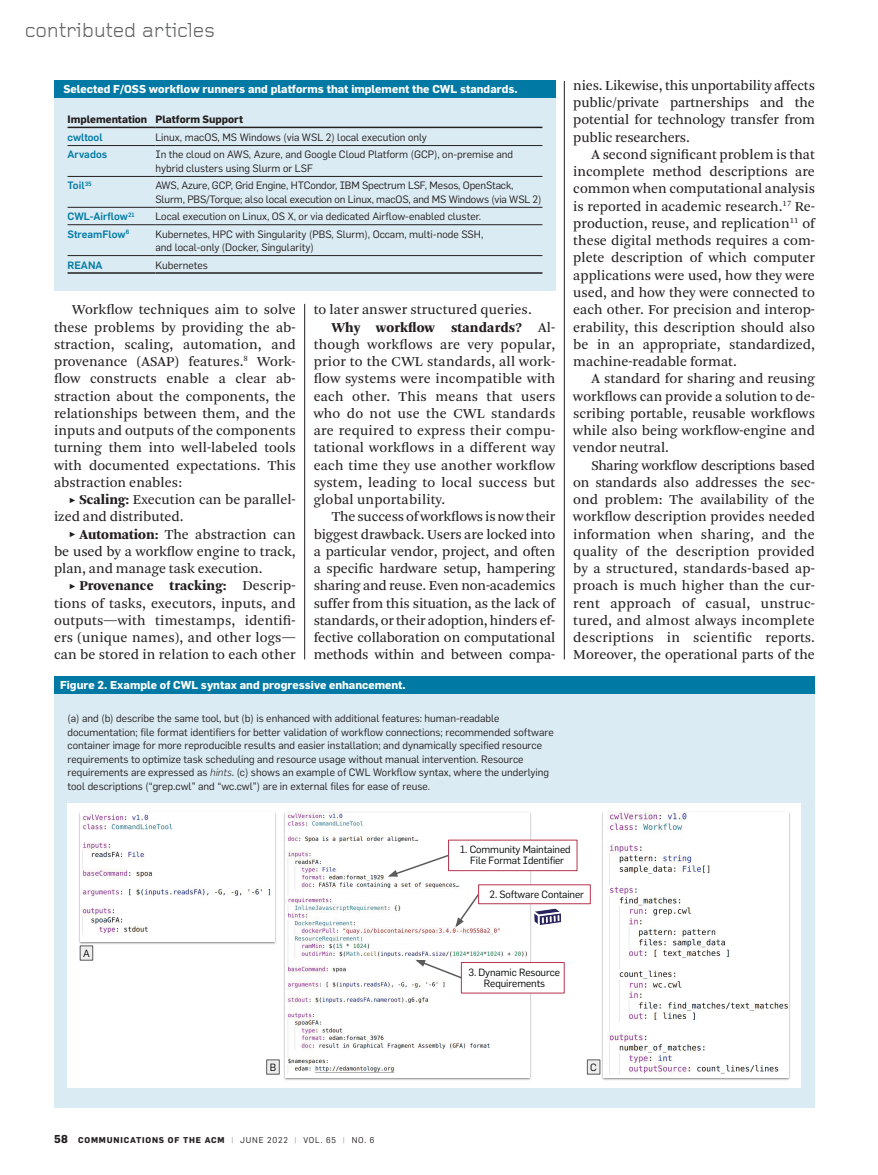
<style>
.page{position:relative;width:878px;height:1175px;background:#fff}
.page>*{position:absolute;margin:0;border:0;box-sizing:border-box;transform-origin:0 0}
.t1{font:21px "Foundry Gridnik";letter-spacing:-.015em;color:#636466}
.Text_justified{font:14.25px/17.2px "Arnhem Blond";color:#231f20;text-align:justify}
.Chart_Table_caption{font:700 11.25px "Flama";color:#fff}
.Chart_coordinate_val{font:10.5px/13.5px "Flama";color:#231f20}
.Chart_coordinate_val-2{font:500 10.5px "Flama";color:#007aa4}
.Chart_coordinate_val-3{font:700 10.5px "Flama";color:#231f20}
.t2{font:10.35px/10.9px "Flama";letter-spacing:-.01em;color:#030505;text-align:center}
.t3{font:700 8.25px "Flama";letter-spacing:.1em;color:#231f20}
.s1{font-family:"Klavika";font-weight:700;font-size:10.5px}
.s2{font-family:"Arnhem";font-weight:900}
.s3{font-weight:300;font-style:italic}
.s4{font-size:11.25px}
.s5{font-weight:400;color:#949698}
.s6{font-weight:400}
</style>
<div class="page">
<div style="left:54px;top:676px;width:760px;height:432px;background:#dbebf3"></div>
<div style="left:54px;top:676px;width:760px;height:17px;background:#007aa4"></div>
<div style="left:68px;top:803px;width:733px;height:284px;background:#fff"></div>
<img style="left:284px;top:812px;width:248px;height:268px">
<img style="left:286px;top:812px;width:243px;height:265px">
<img style="left:79px;top:813px;width:197px;height:131px">
<img style="left:80px;top:812px;width:194px;height:129px">
<img style="left:534px;top:904px;width:26px;height:21px">
<svg style="left:454px;top:892px;width:26px;height:37px"></svg>
<div style="left:461px;top:962px;width:103px;height:31px;background:#fff"></div>
<div style="left:461px;top:962px;width:103px;height:31px;border:1px solid #b7334e"></div>
<svg style="left:413px;top:958px;width:50px;height:21px"></svg>
<div style="left:448px;top:840px;width:129px;height:30px;background:#fff"></div>
<div style="left:448px;top:840px;width:129px;height:31px;border:1px solid #b7334e"></div>
<svg style="left:386px;top:853px;width:64px;height:24px"></svg>
<div style="left:478px;top:884px;width:112px;height:19px;background:#fff"></div>
<div style="left:478px;top:884px;width:112px;height:20px;border:1px solid #b7334e"></div>
<div style="left:80px;top:945px;width:13px;height:15px;background:#eeeeef"></div>
<div style="left:80px;top:945px;width:13px;height:15px;border:1px solid #5a5a5b"></div>
<div style="left:267px;top:1059px;width:12px;height:15px;background:#eeeeef"></div>
<div style="left:266px;top:1059px;width:13px;height:15px;border:1px solid #5a5a5b"></div>
<div style="left:587px;top:1059px;width:13px;height:15px;background:#eeeeef"></div>
<div style="left:587px;top:1059px;width:13px;height:15px;border:1px solid #5a5a5b"></div>
<img style="left:600px;top:812px;width:190px;height:268px">
<img style="left:603px;top:812px;width:185px;height:265px">
<hr style="left:564px;top:81px;width:1px;height:578px;background:#231f20">
<hr style="left:304px;top:304px;width:1px;height:355px;background:#231f20">
<div style="left:54px;top:81px;width:501px;height:209px;background:#dbebf3"></div>
<div style="left:54px;top:81px;width:501px;height:17px;background:#007aa4"></div>
<hr style="left:68px;top:127px;width:87px;height:1px;background:#231f20">
<hr style="left:155px;top:127px;width:387px;height:1px;background:#231f20">
<hr style="left:68px;top:145px;width:87px;height:1px;background:#231f20">
<hr style="left:155px;top:145px;width:387px;height:1px;background:#231f20">
<hr style="left:68px;top:176px;width:87px;height:1px;background:#231f20">
<hr style="left:155px;top:176px;width:387px;height:1px;background:#231f20">
<hr style="left:68px;top:207px;width:87px;height:1px;background:#231f20">
<hr style="left:155px;top:207px;width:387px;height:1px;background:#231f20">
<hr style="left:68px;top:224px;width:87px;height:1px;background:#231f20">
<hr style="left:155px;top:224px;width:387px;height:1px;background:#231f20">
<hr style="left:68px;top:255px;width:87px;height:1px;background:#231f20">
<hr style="left:155px;top:255px;width:387px;height:1px;background:#231f20">
<hr style="left:68px;top:272px;width:87px;height:2px;background:#231f20">
<hr style="left:155px;top:272px;width:387px;height:2px;background:#231f20">
<h1 class="t1" style="left:25px;top:19px;width:192px">contributed articles</h1>
<p class="Chart_Table_caption" style="left:63px;top:82px;width:456px">Selected F/OSS workflow runners and platforms that implement the CWL standards.</p>
<p class="Chart_coordinate_val-3" style="left:68px;top:113px;width:81px">Implementation</p>
<p class="Chart_coordinate_val-3" style="left:155px;top:113px;width:89px">Platform Support</p>
<p class="Chart_coordinate_val-2" style="left:68px;top:131px;width:37px">cwltool</p>
<p class="Chart_coordinate_val" style="left:155px;top:130px;width:273px">Linux, macOS, MS Windows (via WSL 2) local execution only</p>
<p class="Chart_coordinate_val-2" style="left:68px;top:148px;width:41px">Arvados</p>
<p class="Chart_coordinate_val" style="left:155px;top:148px;width:359px">In the cloud on AWS, Azure, and Google Cloud Platform (GCP), on-premise and hybrid clusters using Slurm or LSF</p>
<p class="Chart_coordinate_val-2" style="left:68px;top:179px;width:26px">Toil<sup>35</sup></p>
<p class="Chart_coordinate_val" style="left:155px;top:179px;width:387px">AWS, Azure, GCP, Grid Engine, HTCondor, IBM Spectrum LSF, Mesos, OpenStack,<br>Slurm, PBS/Torque; also local execution on Linux, macOS, and MS Windows (via WSL 2)</p>
<p class="Chart_coordinate_val-2" style="left:68px;top:210px;width:69px">CWL-Airflow<sup>21</sup></p>
<p class="Chart_coordinate_val" style="left:155px;top:209px;width:327px">Local execution on Linux, OS X, or via dedicated Airflow-enabled cluster.</p>
<p class="Chart_coordinate_val-2" style="left:68px;top:228px;width:63px">StreamFlow<sup>6</sup></p>
<p class="Chart_coordinate_val" style="left:155px;top:227px;width:329px">Kubernetes, HPC with Singularity (PBS, Slurm), Occam, multi-node SSH, and local-only (Docker, Singularity)</p>
<p class="Chart_coordinate_val-2" style="left:68px;top:258px;width:36px">REANA</p>
<p class="Chart_coordinate_val" style="left:155px;top:258px;width:54px">Kubernetes</p>
<p class="Text_justified" style="left:54px;top:301px;width:243px;text-indent:18px">Workflow techniques aim to solve these problems by providing the ab&shy;straction, scaling, automation, and provenance (ASAP) features.<sup>8</sup> Work&shy;flow constructs enable a clear ab&shy;straction about the components, the relationships between them, and the inputs and outputs of the components turning them into well-labeled tools with documented expectations. This abstraction enables:</p>
<p class="Text_justified" style="left:54px;top:491px;width:243px;text-indent:15px"><span class="s1">˲</span> <span class="s2">Scaling:</span> Execution can be parallel&shy;ized and distributed.</p>
<p class="Text_justified" style="left:54px;top:525px;width:243px;text-indent:15px"><span class="s1">˲</span> <span class="s2">Automation:</span> The abstraction can be used by a workflow engine to track, plan, and manage task execution.</p>
<p class="Text_justified" style="left:54px;top:577px;width:243px;text-indent:15px"><span class="s1">˲</span> <span class="s2">Provenance tracking:</span> Descrip&shy;tions of tasks, executors, inputs, and outputs—with timestamps, identifi&shy;ers (unique names), and other logs— can be stored in relation to each other</p>
<p class="Text_justified" style="left:314px;top:301px;width:219px">to later answer structured queries.</p>
<p class="Text_justified" style="left:314px;top:318px;width:244px;text-indent:18px"><span class="s2">Why workflow standards?</span> Al&shy;though workflows are very popular, prior to the CWL standards, all work&shy;flow systems were incompatible with each other. This means that users who do not use the CWL standards are required to express their compu&shy;tational workflows in a different way each time they use another workflow system, leading to local success but global unportability.</p>
<p class="Text_justified" style="left:314px;top:508px;width:244px;text-indent:18px">The success of workflows is now their biggest drawback. Users are locked into a particular vendor, project, and often a specific hardware setup, hampering sharing and reuse. Even non-academics suffer from this situation, as the lack of standards, or their adoption, hinders ef&shy;fective collaboration on computational methods within and between compa-</p>
<p class="Chart_Table_caption" style="left:60px;top:678px;width:347px">Figure 2. Example of CWL syntax and progressive enhancement.</p>
<p class="Chart_coordinate_val" style="left:68px;top:711px;width:487px">(a) and (b) describe the same tool, but (b) is enhanced with additional features: human-readable documentation; file format identifiers for better validation of workflow connections; recommended software container image for more reproducible results and easier installation; and dynamically specified resource requirements to optimize task scheduling and resource usage without manual intervention. Resource requirements are expressed as <span class="s3">hints</span>. (c) shows an example of CWL Workflow syntax, where the underlying tool descriptions (“grep.cwl” and “wc.cwl”) are in external files for ease of reuse.</p>
<p class="Text_justified" style="left:573px;top:77px;width:243px">nies. Likewise, this unportability affects public/private partnerships and the potential for technology transfer from public researchers.</p>
<p class="Text_justified" style="left:573px;top:146px;width:244px;text-indent:18px">A second significant problem is that incomplete method descriptions are common when computational analysis is reported in academic research.<sup>17</sup> Re&shy;production, reuse, and replication<sup>11</sup> of these digital methods requires a com&shy;plete description of which computer applications were used, how they were used, and how they were connected to each other. For precision and interop&shy;erability, this description should also be in an appropriate, standardized, machine-readable format.</p>
<p class="Text_justified" style="left:573px;top:370px;width:243px;text-indent:18px">A standard for sharing and reusing workflows can provide a solution to de&shy;scribing portable, reusable workflows while also being workflow-engine and vendor neutral.</p>
<p class="Text_justified" style="left:573px;top:456px;width:243px;text-indent:18px">Sharing workflow descriptions based on standards also addresses the sec&shy;ond problem: The availability of the workflow description provides needed information when sharing, and the quality of the description provided by a structured, standards-based ap&shy;proach is much higher than the cur&shy;rent approach of casual, unstruc&shy;tured, and almost always incomplete descriptions in scientific reports.<br>Moreover, the operational parts of the</p>
<p class="t2" style="left:83px;top:947px;width:8px">A</p>
<p class="t2" style="left:460px;top:844px;width:112px">1. Community Maintained<br>File Format Identifier</p>
<p class="t2" style="left:489px;top:889px;width:96px">2. Software Container</p>
<p class="t2" style="left:468px;top:966px;width:93px">3. Dynamic Resource<br>Requirements</p>
<p class="t2" style="left:270px;top:1061px;width:8px">B</p>
<p class="t2" style="left:590px;top:1061px;width:8px">C</p>
<p class="t3" style="left:54px;top:1134px;width:322px"><span class="s4">58</span> COMMUNICATIONS OF THE ACM <span class="s5">|</span> <span class="s6">JUNE 2022</span> <span class="s5">|</span> <span class="s6">VOL. 65</span> <span class="s5">|</span> <span class="s6">NO. 6</span></p>
</div>
